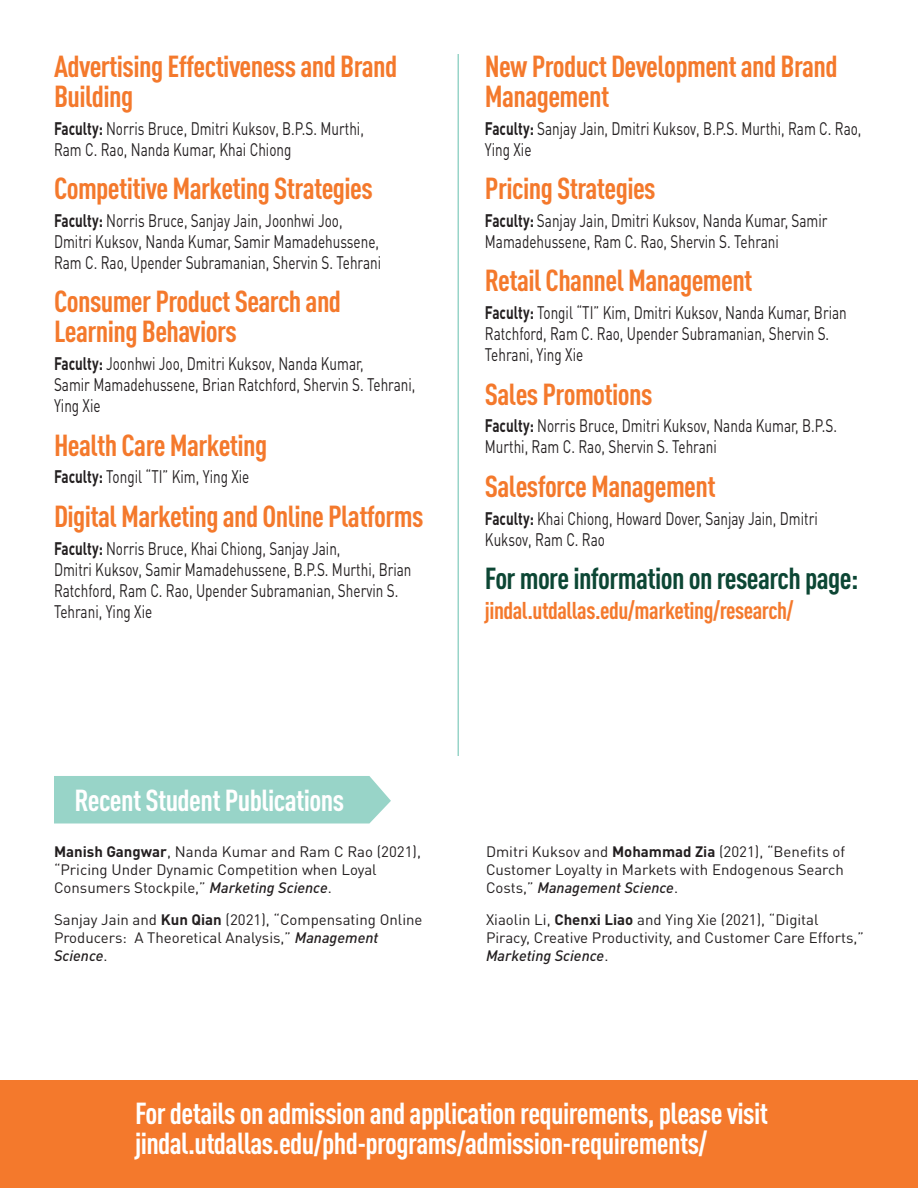
<style>
.page{position:relative;width:918px;height:1188px;background:#fff}
.page>*{position:absolute;margin:0;border:0;box-sizing:border-box;transform-origin:0 0}
.t1{font:700 condensed 30px/30px "DIN Pro";letter-spacing:-.02em;color:#f4792c}
.t2{font:700 condensed 30px "DIN Pro";letter-spacing:-.02em;color:#fff}
.t3{font:700 condensed 30px "DIN Pro";letter-spacing:-.02em;color:#0c4634}
.t4{font:700 condensed 24px "DIN Pro";letter-spacing:-.02em;color:#f4792c}
.t5{font:18px/21px "DIN Pro";color:#231f20;scale:.75 1}
.t6{font:15px/18px "DIN Pro";color:#231f20}
.s1{font-weight:700}
.s2{font-weight:500;font-style:italic}
</style>
<div class="page">
<div style="left:0;top:1080px;width:918px;height:108px;background:#f4792c"></div>
<hr style="left:458px;top:54px;width:1px;height:702px;background:#98d4c8">
<div style="left:54px;top:776px;width:337px;height:48px;background:#98d4c8"></div>
<p class="t1" style="left:54px;top:51px;width:345px">Advertising Effectiveness and Brand<br>Building</p>
<p class="t5" style="left:54px;top:117px;width:415px"><span class="s1">Faculty:</span> Norris Bruce, Dmitri Kuksov, B.P.S. Murthi,<br>Ram C. Rao, Nanda Kumar, Khai Chiong</p>
<p class="t1" style="left:54px;top:173px;width:320px">Competitive Marketing Strategies</p>
<p class="t5" style="left:54px;top:209px;width:438px"><span class="s1">Faculty:</span> Norris Bruce, Sanjay Jain, Joonhwi Joo,<br>Dmitri Kuksov, Nanda Kumar, Samir Mamadehussene,<br>Ram C. Rao, Upender Subramanian, Shervin S. Tehrani</p>
<p class="t1" style="left:54px;top:286px;width:289px">Consumer Product Search and<br>Learning Behaviors</p>
<p class="t5" style="left:54px;top:352px;width:484px"><span class="s1">Faculty:</span> Joonhwi Joo, Dmitri Kuksov, Nanda Kumar,<br>Samir Mamadehussene, Brian Ratchford, Shervin S. Tehrani,<br>Ying Xie</p>
<p class="t1" style="left:54px;top:430px;width:215px">Health Care Marketing</p>
<p class="t5" style="left:54px;top:466px;width:262px"><span class="s1">Faculty:</span> Tongil “TI” Kim, Ying Xie</p>
<p class="t1" style="left:54px;top:501px;width:371px">Digital Marketing and Online Platforms</p>
<p class="t5" style="left:54px;top:537px;width:478px"><span class="s1">Faculty:</span> Norris Bruce, Khai Chiong, Sanjay Jain,<br>Dmitri Kuksov, Samir Mamadehussene, B.P.S. Murthi, Brian Ratchford, Ram C. Rao, Upender Subramanian, Shervin S.<br>Tehrani, Ying Xie</p>
<p class="t1" style="left:485px;top:51px;width:354px">New Product Development and Brand<br>Management</p>
<p class="t5" style="left:485px;top:117px;width:504px"><span class="s1">Faculty:</span> Sanjay Jain, Dmitri Kuksov, B.P.S. Murthi, Ram C. Rao,<br>Ying Xie</p>
<p class="t1" style="left:485px;top:173px;width:172px">Pricing Strategies</p>
<p class="t5" style="left:485px;top:209px;width:458px"><span class="s1">Faculty:</span> Sanjay Jain, Dmitri Kuksov, Nanda Kumar, Samir<br>Mamadehussene, Ram C. Rao, Shervin S. Tehrani</p>
<p class="t1" style="left:485px;top:265px;width:269px">Retail Channel Management</p>
<p class="t5" style="left:485px;top:301px;width:484px"><span class="s1">Faculty:</span> Tongil “TI” Kim, Dmitri Kuksov, Nanda Kumar, Brian<br>Ratchford, Ram C. Rao, Upender Subramanian, Shervin S.<br>Tehrani, Ying Xie</p>
<p class="t1" style="left:485px;top:379px;width:169px">Sales Promotions</p>
<p class="t5" style="left:485px;top:415px;width:471px"><span class="s1">Faculty:</span> Norris Bruce, Dmitri Kuksov, Nanda Kumar, B.P.S.<br>Murthi, Ram C. Rao, Shervin S. Tehrani</p>
<p class="t1" style="left:485px;top:471px;width:232px">Salesforce Management</p>
<p class="t5" style="left:485px;top:507px;width:445px"><span class="s1">Faculty:</span> Khai Chiong, Howard Dover, Sanjay Jain, Dmitri<br>Kuksov, Ram C. Rao</p>
<p class="t3" style="left:485px;top:560px;width:375px">For more information on research page:</p>
<p class="t4" style="left:485px;top:596px;width:310px">jindal.utdallas.edu/marketing/research/</p>
<p class="t2" style="left:75px;top:782px;width:271px">Recent Student Publications</p>
<p class="t6" style="left:54px;top:842px;width:369px"><span class="s1">Manish Gangwar</span>, Nanda Kumar and Ram C Rao (2021), “Pricing Under Dynamic Competition when Loyal<br>Consumers Stockpile,” <span class="s2">Marketing Science</span>.</p>
<p class="t6" style="left:54px;top:910px;width:370px">Sanjay Jain and <span class="s1">Kun Qian</span> (2021), “Compensating Online<br>Producers: A Theoretical Analysis,” <span class="s2">Management<br>Science</span>.</p>
<p class="t6" style="left:486px;top:842px;width:361px;text-align:justify">Dmitri Kuksov and <span class="s1">Mohammad Zia</span> (2021), “Benefits of Customer Loyalty in Markets with Endogenous Search Costs,” <span class="s2">Management Science</span>.</p>
<p class="t6" style="left:486px;top:910px;width:380px">Xiaolin Li, <span class="s1">Chenxi Liao</span> and Ying Xie (2021), “Digital<br>Piracy, Creative Productivity, and Customer Care Efforts,”<br><span class="s2">Marketing Science</span>.</p>
<p class="t2" style="left:135px;top:1095px;width:635px">For details on admission and application requirements, please visit</p>
<p class="t2" style="left:135px;top:1125px;width:574px">jindal.utdallas.edu/phd-programs/admission-requirements/</p>
</div>
